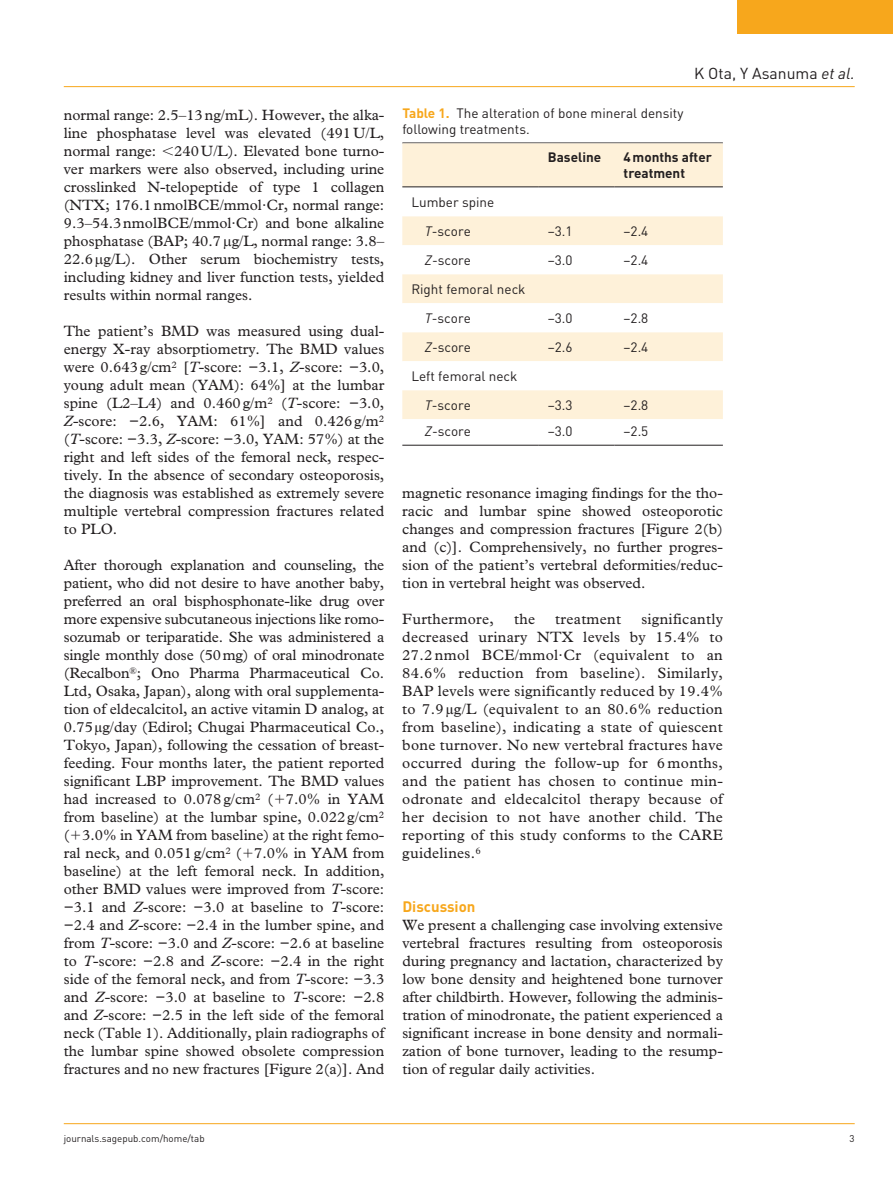
<style>
.page{position:relative;width:893px;height:1191px;background:#fff}
.page>*{position:absolute;margin:0;border:0;box-sizing:border-box;transform-origin:0 0}
.t1{font:15.75px "DIN";color:#231f20}
.t2{font:15px/18px "Plantin Std";color:#231f20;text-align:justify}
.t3{font:15px "Plantin Std";letter-spacing:.02em;color:#231f20}
.t4{font:700 15px "DIN";color:#f7a71c}
.t5{font:13.5px/29px "DIN";color:#231f20}
.t6{font:700 13.5px/15.8px "DIN";color:#231f20}
.t7{font:9.75px "DIN";color:#231f20}
.s1{font-style:italic}
.s2{font-weight:700;color:#f7a71c}
</style>
<div class="page">
<hr style="left:64px;top:86px;width:791px;height:1px;background:#f7a71c">
<hr style="left:64px;top:1123px;width:791px;height:1px;background:#f7a71c">
<div style="left:738px;top:0;width:155px;height:34px;background:#f7a71c"></div>
<div style="left:402px;top:143px;width:321px;height:43px;background:#fef1d9"></div>
<svg style="left:402px;top:187px;width:321px;height:258px"></svg>
<hr style="left:402px;top:445px;width:137px;height:1px;background:#231f20">
<hr style="left:539px;top:445px;width:76px;height:1px;background:#231f20">
<hr style="left:615px;top:445px;width:108px;height:1px;background:#231f20">
<hr style="left:402px;top:186px;width:137px;height:1px;background:#231f20">
<hr style="left:539px;top:186px;width:76px;height:1px;background:#231f20">
<hr style="left:615px;top:186px;width:108px;height:1px;background:#231f20">
<p class="t2" style="left:64px;top:106px;width:322px">normal range: 2.5–13ng/mL). However, the alka&shy;line phosphatase level was elevated (491U/L, normal range: 240U/L). Elevated bone turno&shy;ver markers were also observed, including urine crosslinked N-telopeptide of type 1 collagen (NTX; 176.1nmolBCE/mmol·Cr, normal range:<br>9.3–54.3nmolBCE/mmol·Cr) and bone alkaline phosphatase (BAP; 40.7 g/L, normal range: 3.8– 22.6 g/L). Other serum biochemistry tests, including kidney and liver function tests, yielded results within normal ranges.</p>
<p class="t2" style="left:64px;top:322px;width:322px">The patient’s BMD was measured using dual&shy;energy X-ray absorptiometry. The BMD values were 0.643g/cm<sup>2</sup> [<span class="s1">T</span>-score: −3.1, <span class="s1">Z</span>-score: −3.0, young adult mean (YAM): 64%] at the lumbar spine (L2–L4) and 0.460g/m<sup>2</sup> (<span class="s1">T</span>-score: −3.0, <span class="s1">Z</span>-score: −2.6, YAM: 61%] and 0.426g/m<sup>2 </sup>(<span class="s1">T</span>-score: −3.3, <span class="s1">Z</span>-score: −3.0, YAM: 57%) at the right and left sides of the femoral neck, respec&shy;tively. In the absence of secondary osteoporosis, the diagnosis was established as extremely severe multiple vertebral compression fractures related to PLO.</p>
<p class="t2" style="left:64px;top:556px;width:322px">After thorough explanation and counseling, the patient, who did not desire to have another baby, preferred an oral bisphosphonate-like drug over more expensive subcutaneous injections like romo&shy;sozumab or teriparatide. She was administered a single monthly dose (50mg) of oral minodronate (Recalbon<sup>®</sup>; Ono Pharma Pharmaceutical Co.<br>Ltd, Osaka, Japan), along with oral supplementa&shy;tion of eldecalcitol, an active vitamin D analog, at 0.75µg/day (Edirol; Chugai Pharmaceutical Co., Tokyo, Japan), following the cessation of breast&shy;feeding. Four months later, the patient reported significant LBP improvement. The BMD values had increased to 0.078g/cm<sup>2</sup> ( 7.0% in YAM from baseline) at the lumbar spine, 0.022g/cm<sup>2 </sup>( 3.0% in YAM from baseline) at the right femo&shy;ral neck, and 0.051g/cm<sup>2</sup> ( 7.0% in YAM from baseline) at the left femoral neck. In addition, other BMD values were improved from <span class="s1">T</span>-score: −3.1 and <span class="s1">Z</span>-score: −3.0 at baseline to <span class="s1">T</span>-score: −2.4 and <span class="s1">Z</span>-score: −2.4 in the lumber spine, and from <span class="s1">T</span>-score: −3.0 and <span class="s1">Z</span>-score: −2.6 at baseline to <span class="s1">T</span>-score: −2.8 and <span class="s1">Z</span>-score: −2.4 in the right side of the femoral neck, and from <span class="s1">T</span>-score: −3.3 and <span class="s1">Z</span>-score: −3.0 at baseline to <span class="s1">T</span>-score: −2.8 and <span class="s1">Z</span>-score: −2.5 in the left side of the femoral neck (Table 1). Additionally, plain radiographs of the lumbar spine showed obsolete compression fractures and no new fractures [Figure 2(a)]. And</p>
<p class="t1" style="left:694px;top:63px;width:162px">K Ota, Y Asanuma <span class="s1">et al.</span></p>
<p class="t5" style="left:402px;top:105px;width:283px;line-height:15.8px"><span class="s2">Table 1.</span> The alteration of bone mineral density following treatments.</p>
<p class="t6" style="left:548px;top:149px;width:55px">Baseline</p>
<p class="t6" style="left:624px;top:149px;width:90px">4months after treatment</p>
<p class="t5" style="left:425px;top:188px;width:71px;text-indent:-14px">Lumber spine<br><span class="s1">T</span>-score</p>
<p class="t5" style="left:548px;top:217px;width:26px">−3.1</p>
<p class="t5" style="left:624px;top:217px;width:26px">−2.4</p>
<p class="t5" style="left:425px;top:246px;width:48px"><span class="s1">Z</span>-score</p>
<p class="t5" style="left:548px;top:246px;width:26px">−3.0</p>
<p class="t5" style="left:624px;top:246px;width:26px">−2.4</p>
<p class="t5" style="left:425px;top:274px;width:102px;text-indent:-14px">Right femoral neck<br><span class="s1">T</span>-score</p>
<p class="t5" style="left:548px;top:303px;width:26px">−3.0</p>
<p class="t5" style="left:624px;top:303px;width:26px">−2.8</p>
<p class="t5" style="left:425px;top:332px;width:48px"><span class="s1">Z</span>-score</p>
<p class="t5" style="left:548px;top:332px;width:26px">−2.6</p>
<p class="t5" style="left:624px;top:332px;width:26px">−2.4</p>
<p class="t5" style="left:425px;top:361px;width:94px;text-indent:-14px">Left femoral neck<br><span class="s1">T</span>-score</p>
<p class="t5" style="left:548px;top:390px;width:26px">−3.3</p>
<p class="t5" style="left:624px;top:390px;width:26px">−2.8</p>
<p class="t5" style="left:425px;top:416px;width:48px"><span class="s1">Z</span>-score</p>
<p class="t5" style="left:548px;top:416px;width:26px">−3.0</p>
<p class="t5" style="left:624px;top:416px;width:26px">−2.5</p>
<p class="t2" style="left:402px;top:484px;width:322px">magnetic resonance imaging findings for the tho&shy;racic and lumbar spine showed osteoporotic changes and compression fractures [Figure 2(b) and (c)]. Comprehensively, no further progres&shy;sion of the patient’s vertebral deformities/reduc&shy;tion in vertebral height was observed.</p>
<p class="t3" style="left:402px;top:610px;width:93px">Furthermore,</p>
<p class="t2" style="left:514px;top:610px;width:23px">the</p>
<p class="t3" style="left:555px;top:610px;width:67px">treatment</p>
<p class="t2" style="left:402px;top:610px;width:322px;text-indent:239px">significantly decreased urinary NTX levels by 15.4% to 27.2 nmol BCE/mmol·Cr (equivalent to an 84.6% reduction from baseline). Similarly, BAP levels were significantly reduced by 19.4% to 7.9 µg/L (equivalent to an 80.6% reduction from baseline), indicating a state of quiescent bone turnover. No new vertebral fractures have occurred during the follow-up for 6 months, and the patient has chosen to continue min&shy;odronate and eldecalcitol therapy because of her decision to not have another child. The reporting of this study conforms to the CARE guidelines.<sup>6</sup></p>
<p class="t4" style="left:402px;top:897px;width:75px">Discussion</p>
<p class="t2" style="left:402px;top:916px;width:322px">We present a challenging case involving extensive vertebral fractures resulting from osteoporosis during pregnancy and lactation, characterized by low bone density and heightened bone turnover after childbirth. However, following the adminis&shy;tration of minodronate, the patient experienced a significant increase in bone density and normali&shy;zation of bone turnover, leading to the resump&shy;tion of regular daily activities.</p>
<p class="t7" style="left:64px;top:1132px;width:142px">journals.sagepub.com/home/tab</p>
<p class="t7" style="left:850px;top:1132px;width:7px">3</p>
</div>
